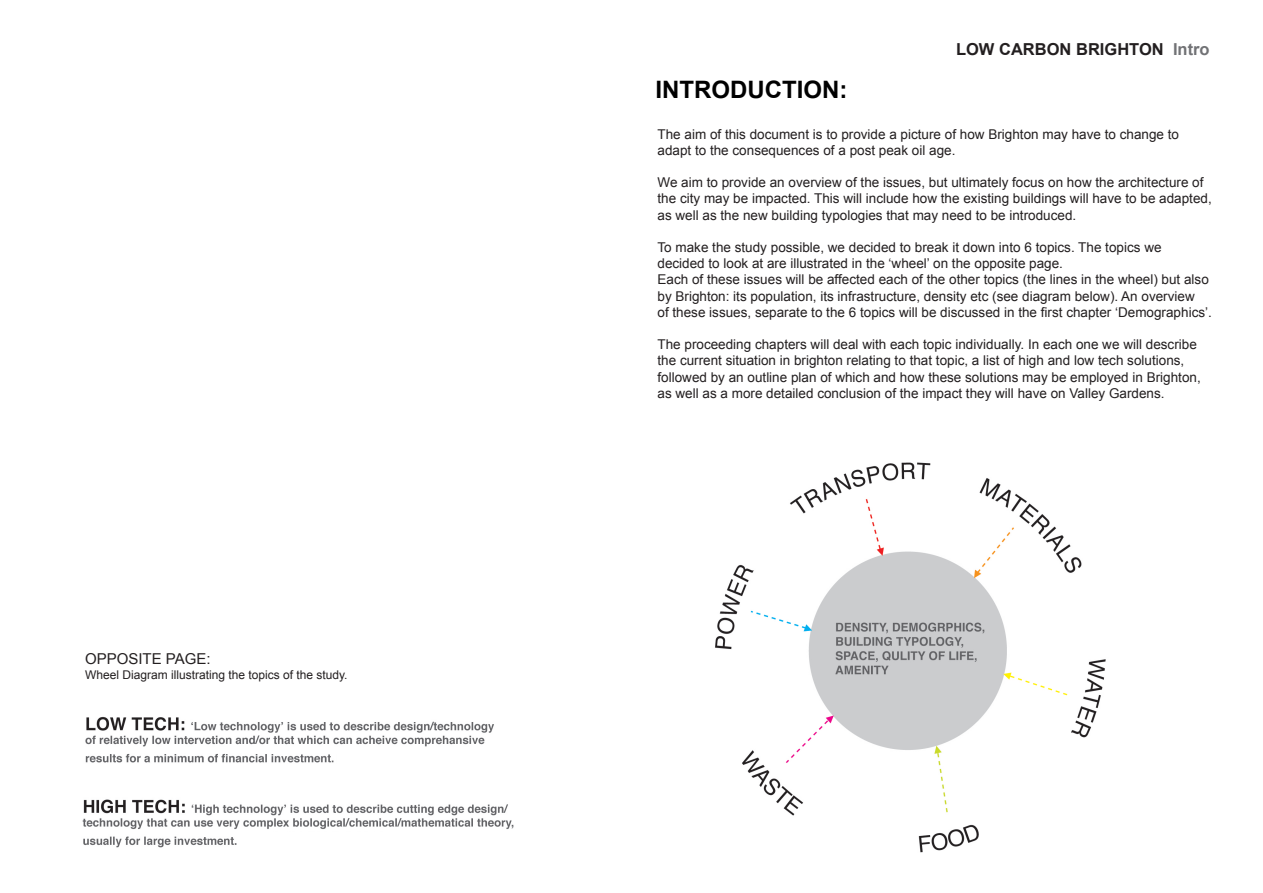
<style>
.page{position:relative;width:1263px;height:893px;background:#fff}
.page>*{position:absolute;margin:0;border:0;box-sizing:border-box;transform-origin:0 0}
.t1{font:700 24px "Arial";color:#000}
.t2{font:700 16.5px "Arial";color:#231f20}
.t3{font:15px "Arial";color:#231f20}
.t4{font:13.5px/16.2px "Arial";color:#231f20}
.t5{font:12px "Arial";color:#231f20}
.s1{color:#717275}
</style>
<div class="page">
<img style="left:82px;top:716px;width:432px;height:132px">
<img style="left:715px;top:462px;width:391px;height:391px">
<div style="left:240px;top:832px;width:144px;height:29px;background:#fff"></div>
<div style="left:337px;top:748px;width:145px;height:29px;background:#fff"></div>
<p class="t3" style="left:85px;top:650px;width:127px">OPPOSITE PAGE:</p>
<p class="t5" style="left:85px;top:668px;width:264px">Wheel Diagram illustrating the topics of the study.</p>
<h1 class="t1" style="left:656px;top:76px;width:193px">INTRODUCTION:</h1>
<p class="t2" style="left:956px;top:39px;width:255px">LOW CARBON BRIGHTON <span class="s1">Intro</span></p>
<p class="t4" style="left:657px;top:126px;width:523px">The aim of this document is to provide a picture of how Brighton may have to change to adapt to the consequences of a post peak oil age.</p>
<p class="t4" style="left:657px;top:174px;width:556px">We aim to provide an overview of the issues, but ultimately focus on how the architecture of the city may be impacted. This will include how the existing buildings will have to be adapted, as well as the new building typologies that may need to be introduced.</p>
<p class="t4" style="left:657px;top:239px;width:556px">To make the study possible, we decided to break it down into 6 topics. The topics we decided to look at are illustrated in the ‘wheel’ on the opposite page.<br>Each of these issues will be affected each of the other topics (the lines in the wheel) but also by Brighton: its population, its infrastructure, density etc (see diagram below). An overview<br>of these issues, separate to the 6 topics will be discussed in the first chapter ‘Demographics’.</p>
<p class="t4" style="left:657px;top:336px;width:545px">The proceeding chapters will deal with each topic individually. In each one we will describe the current situation in brighton relating to that topic, a list of high and low tech solutions, followed by an outline plan of which and how these solutions may be employed in Brighton, as well as a more detailed conclusion of the impact they will have on Valley Gardens.</p>
</div>
